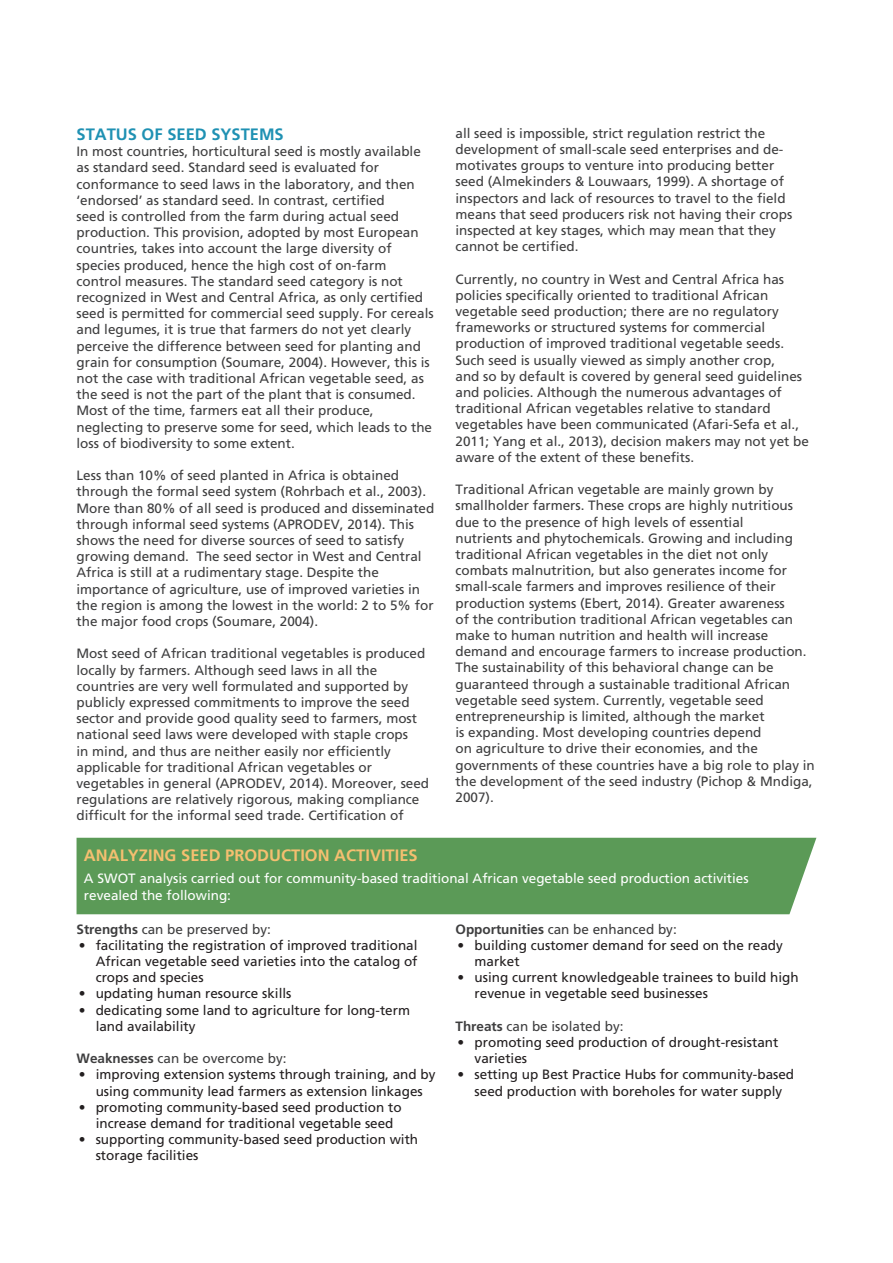
<style>
.page{position:relative;width:893px;height:1263px;background:#fff}
.page>*{position:absolute;margin:0;border:0;box-sizing:border-box;transform-origin:0 0}
.text{font:700 16.5px "Frutiger";color:#f5bf70}
.text-2{font:700 16.5px "Frutiger";color:#1f91b3}
.text-3{font:13.5px/16.2px "Frutiger";color:#3e3e3f}
.t1{font:13.5px/16.2px "Frutiger";color:#231f20}
.text-4{font:13.5px/16.2px "Frutiger";color:#fff}
.s1{font-weight:700}
</style>
<div class="page">
<div style="left:77px;top:838px;width:739px;height:76px;background:#5b9a57"></div>
<p class="text-2" style="left:77px;top:125px;width:209px">STATUS OF SEED SYSTEMS</p>
<p class="text-3" style="left:77px;top:143px;width:359px">In most countries, horticultural seed is mostly available as standard seed. Standard seed is evaluated for conformance to seed laws in the laboratory, and then ‘endorsed’ as standard seed. In contrast, certified<br>seed is controlled from the farm during actual seed production. This provision, adopted by most European countries, takes into account the large diversity of species produced, hence the high cost of on-farm control measures. The standard seed category is not recognized in West and Central Africa, as only certified seed is permitted for commercial seed supply. For cereals and legumes, it is true that farmers do not yet clearly perceive the difference between seed for planting and grain for consumption (Soumare, 2004). However, this is not the case with traditional African vegetable seed, as the seed is not the part of the plant that is consumed.<br>Most of the time, farmers eat all their produce, neglecting to preserve some for seed, which leads to the loss of biodiversity to some extent.</p>
<p class="text-3" style="left:77px;top:467px;width:359px">Less than 10% of seed planted in Africa is obtained through the formal seed system (Rohrbach et al., 2003).<br>More than 80% of all seed is produced and disseminated through informal seed systems (APRODEV, 2014). This shows the need for diverse sources of seed to satisfy growing demand. The seed sector in West and Central Africa is still at a rudimentary stage. Despite the importance of agriculture, use of improved varieties in the region is among the lowest in the world: 2 to 5% for the major food crops (Soumare, 2004).</p>
<p class="text-3" style="left:77px;top:646px;width:354px">Most seed of African traditional vegetables is produced locally by farmers. Although seed laws in all the countries are very well formulated and supported by publicly expressed commitments to improve the seed sector and provide good quality seed to farmers, most national seed laws were developed with staple crops<br>in mind, and thus are neither easily nor efficiently applicable for traditional African vegetables or vegetables in general (APRODEV, 2014). Moreover, seed regulations are relatively rigorous, making compliance difficult for the informal seed trade. Certification of</p>
<p class="text-3" style="left:455px;top:125px;width:338px">all seed is impossible, strict regulation restrict the development of small-scale seed enterprises and de&shy;motivates groups to venture into producing better seed (Almekinders &amp; Louwaars, 1999). A shortage of inspectors and lack of resources to travel to the field means that seed producers risk not having their crops inspected at key stages, which may mean that they cannot be certified.</p>
<p class="text-3" style="left:455px;top:271px;width:355px">Currently, no country in West and Central Africa has policies specifically oriented to traditional African vegetable seed production; there are no regulatory frameworks or structured systems for commercial production of improved traditional vegetable seeds.<br>Such seed is usually viewed as simply another crop,<br>and so by default is covered by general seed guidelines and policies. Although the numerous advantages of traditional African vegetables relative to standard vegetables have been communicated (Afari-Sefa et al., 2011; Yang et al., 2013), decision makers may not yet be aware of the extent of these benefits.</p>
<p class="text-3" style="left:455px;top:481px;width:361px">Traditional African vegetable are mainly grown by smallholder farmers. These crops are highly nutritious due to the presence of high levels of essential<br>nutrients and phytochemicals. Growing and including traditional African vegetables in the diet not only combats malnutrition, but also generates income for small-scale farmers and improves resilience of their production systems (Ebert, 2014). Greater awareness<br>of the contribution traditional African vegetables can make to human nutrition and health will increase demand and encourage farmers to increase production.<br>The sustainability of this behavioral change can be guaranteed through a sustainable traditional African vegetable seed system. Currently, vegetable seed entrepreneurship is limited, although the market<br>is expanding. Most developing countries depend<br>on agriculture to drive their economies, and the governments of these countries have a big role to play in the development of the seed industry (Pichop &amp; Mndiga, 2007).</p>
<p class="text" style="left:84px;top:845px;width:335px">ANALYZING SEED PRODUCTION ACTIVITIES</p>
<p class="text-4" style="left:84px;top:871px;width:666px">A SWOT analysis carried out for community-based traditional African vegetable seed production activities revealed the following:</p>
<p class="text-3" style="left:77px;top:921px;width:196px"><span class="s1">Strengths</span> can be preserved by:</p>
<p class="t1" style="left:96px;top:937px;width:323px;text-align:justify;text-indent:-17px">• facilitating the registration of improved traditional African vegetable seed varieties into the catalog of crops and species</p>
<p class="t1" style="left:79px;top:986px;width:214px">• updating human resource skills</p>
<p class="t1" style="left:96px;top:1002px;width:316px;text-indent:-17px">• dedicating some land to agriculture for long-term land availability</p>
<p class="text-3" style="left:77px;top:1050px;width:212px"><span class="s1">Weaknesses</span> can be overcome by:</p>
<p class="t1" style="left:79px;top:1067px;width:358px;text-align:center">• improving extension systems through training, and by using community lead farmers as extension linkages</p>
<p class="t1" style="left:96px;top:1099px;width:308px;text-indent:-17px">• promoting community-based seed production to increase demand for traditional vegetable seed</p>
<p class="t1" style="left:96px;top:1131px;width:324px;text-indent:-17px">• supporting community-based seed production with storage facilities</p>
<p class="text-3" style="left:455px;top:921px;width:223px"><span class="s1">Opportunities</span> can be enhanced by:</p>
<p class="t1" style="left:475px;top:937px;width:310px;text-indent:-17px">• building customer demand for seed on the ready market</p>
<p class="t1" style="left:475px;top:969px;width:326px;text-indent:-17px">• using current knowledgeable trainees to build high revenue in vegetable seed businesses</p>
<p class="text-3" style="left:455px;top:1018px;width:170px"><span class="s1">Threats</span> can be isolated by:</p>
<p class="t1" style="left:475px;top:1034px;width:305px;text-indent:-17px">• promoting seed production of drought-resistant varieties</p>
<p class="t1" style="left:458px;top:1067px;width:338px;text-align:center">• setting up Best Practice Hubs for community-based seed production with boreholes for water supply</p>
</div>
